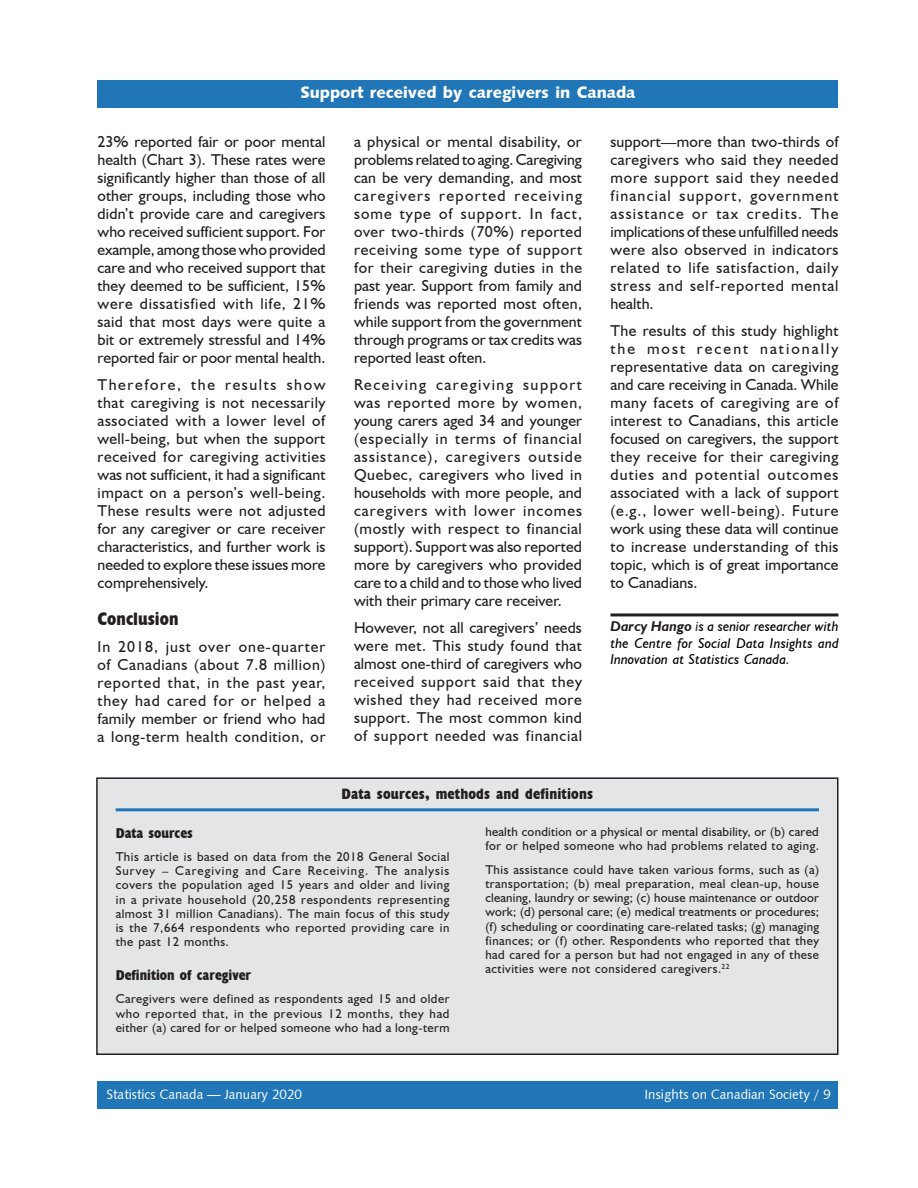
<style>
.page{position:relative;width:918px;height:1188px;background:#fff}
.page>*{position:absolute;margin:0;border:0;box-sizing:border-box;transform-origin:0 0}
.t1{font:700 condensed 18px "Humanist 521 BT Xtra";color:#231f20}
.t2{font:16.5px "Humanist 531 BT Black A";color:#fff}
.t3{font:15.75px/18px "Humanist 521 BT";letter-spacing:.005em;color:#231f20;text-align:justify}
.t4{font:700 condensed 15px "Humanist 521 BT Xtra";letter-spacing:.01em;color:#231f20}
.t5{font:italic 14.25px/16.5px "Humanist 521 BT";letter-spacing:.01em;color:#000;text-align:justify}
.t6{font:700 condensed 14.25px "Humanist 521 BT Xtra";color:#231f20}
.t7{font:13.5px "Humanist 531 BT Roman A";color:#fff}
.t8{font:12.75px/14.2px "Humanist 521 BT";letter-spacing:.04em;color:#231f20;text-align:justify}
.t9{font:12.75px/14.2px "Humanist 521 BT";letter-spacing:.02em;color:#231f20}
.s1{font-weight:700;color:#231f20}
.s2{color:#231f20}
</style>
<div class="page">
<div style="left:98px;top:80px;width:740px;height:28px;background:#2076b7"></div>
<div style="left:98px;top:1081px;width:740px;height:27px;background:#2076b7"></div>
<hr style="left:610px;top:613px;width:228px;height:3px;background:#231f20">
<div style="left:97px;top:778px;width:741px;height:276px;background:#e4e5e7"></div>
<hr style="left:116px;top:808px;width:703px;height:3px;background:#2076b7">
<div style="left:96px;top:777px;width:742px;height:278px;border:2px solid #231f20"></div>
<p class="t2" style="left:300px;top:82px;width:337px">Support received by caregivers in Canada</p>
<p class="t3" style="left:98px;top:132px;width:230px">23% reported fair or poor mental health (Chart 3). These rates were significantly higher than those of all other groups, including those who didn’t provide care and caregivers who received sufficient support. For example, among those who provided care and who received support that they deemed to be sufficient, 15% were dissatisfied with life, 21% said that most days were quite a bit or extremely stressful and 14% reported fair or poor mental health.</p>
<p class="t3" style="left:98px;top:375px;width:230px">Therefore, the results show that caregiving is not necessarily associated with a lower level of well‑being, but when the support received for caregiving activities was not sufficient, it had a significant impact on a person’s well‑being.<br>These results were not adjusted for any caregiver or care receiver characteristics, and further work is needed to explore these issues more comprehensively.</p>
<p class="t1" style="left:98px;top:607px;width:82px">Conclusion</p>
<p class="t3" style="left:98px;top:637px;width:230px">In 2018, just over one‑quarter of Canadians (about 7.8 million) reported that, in the past year, they had cared for or helped a family member or friend who had a long‑term health condition, or</p>
<p class="t3" style="left:610px;top:132px;width:230px">support—more than two‑thirds of caregivers who said they needed more support said they needed financial support, government assistance or tax credits. The implications of these unfulfilled needs were also observed in indicators related to life satisfaction, daily stress and self‑reported mental health.</p>
<p class="t3" style="left:610px;top:321px;width:230px">The results of this study highlight the most recent nationally representative data on caregiving and care receiving in Canada. While many facets of caregiving are of interest to Canadians, this article focused on caregivers, the support they receive for their caregiving duties and potential outcomes associated with a lack of support (e.g., lower well‑being). Future work using these data will continue to increase understanding of this topic, which is of great importance to Canadians.</p>
<p class="t5" style="left:610px;top:618px;width:230px"><span class="s1">Darcy Hango</span> <span class="s2">i</span>s a senior researcher with the Centre for Social Data Insights and Innovation at Statistics Canada.</p>
<p class="t3" style="left:354px;top:132px;width:230px">a physical or mental disability, or problems related to aging. Caregiving can be very demanding, and most caregivers reported receiving some type of support. In fact, over two‑thirds (70%) reported receiving some type of support for their caregiving duties in the past year. Support from family and friends was reported most often, while support from the government through programs or tax credits was reported least often.</p>
<p class="t3" style="left:354px;top:375px;width:230px">Receiving caregiving support was reported more by women, young carers aged 34 and younger (especially in terms of financial assistance), caregivers outside Quebec, caregivers who lived in households with more people, and caregivers with lower incomes (mostly with respect to financial support). Support was also reported more by caregivers who provided care to a child and to those who lived with their primary care receiver.</p>
<p class="t3" style="left:354px;top:618px;width:230px">However, not all caregivers’ needs were met. This study found that almost one‑third of caregivers who received support said that they wished they had received more support. The most common kind of support needed was financial</p>
<p class="t4" style="left:342px;top:785px;width:253px">Data sources, methods and definitions</p>
<p class="t6" style="left:116px;top:824px;width:79px">Data sources</p>
<p class="t8" style="left:116px;top:849px;width:335px">This article is based on data from the 2018 General Social Survey – Caregiving and Care Receiving. The analysis covers the population aged 15 years and older and living in a private household (20,258 respondents representing almost 31 million Canadians). The main focus of this study is the 7,664 respondents who reported providing care in the past 12 months.</p>
<p class="t6" style="left:116px;top:966px;width:137px">Definition of caregiver</p>
<p class="t8" style="left:116px;top:992px;width:335px">Caregivers were defined as respondents aged 15 and older who reported that, in the previous 12 months, they had either (a) cared for or helped someone who had a long-term</p>
<p class="t9" style="left:485px;top:824px;width:335px">health condition or a physical or mental disability, or (b) cared for or helped someone who had problems related to aging.</p>
<p class="t8" style="left:485px;top:862px;width:335px">This assistance could have taken various forms, such as (a) transportation; (b) meal preparation, meal clean-up, house cleaning, laundry or sewing; (c) house maintenance or outdoor work; (d) personal care; (e) medical treatments or procedures; (f) scheduling or coordinating care-related tasks; (g) managing finances; or (f) other. Respondents who reported that they had cared for a person but had not engaged in any of these activities were not considered caregivers.<sup>22</sup></p>
<p class="t7" style="left:107px;top:1086px;width:197px">Statistics Canada — January 2020</p>
<p class="t7" style="left:645px;top:1086px;width:188px">Insights on Canadian Society / 9</p>
</div>
